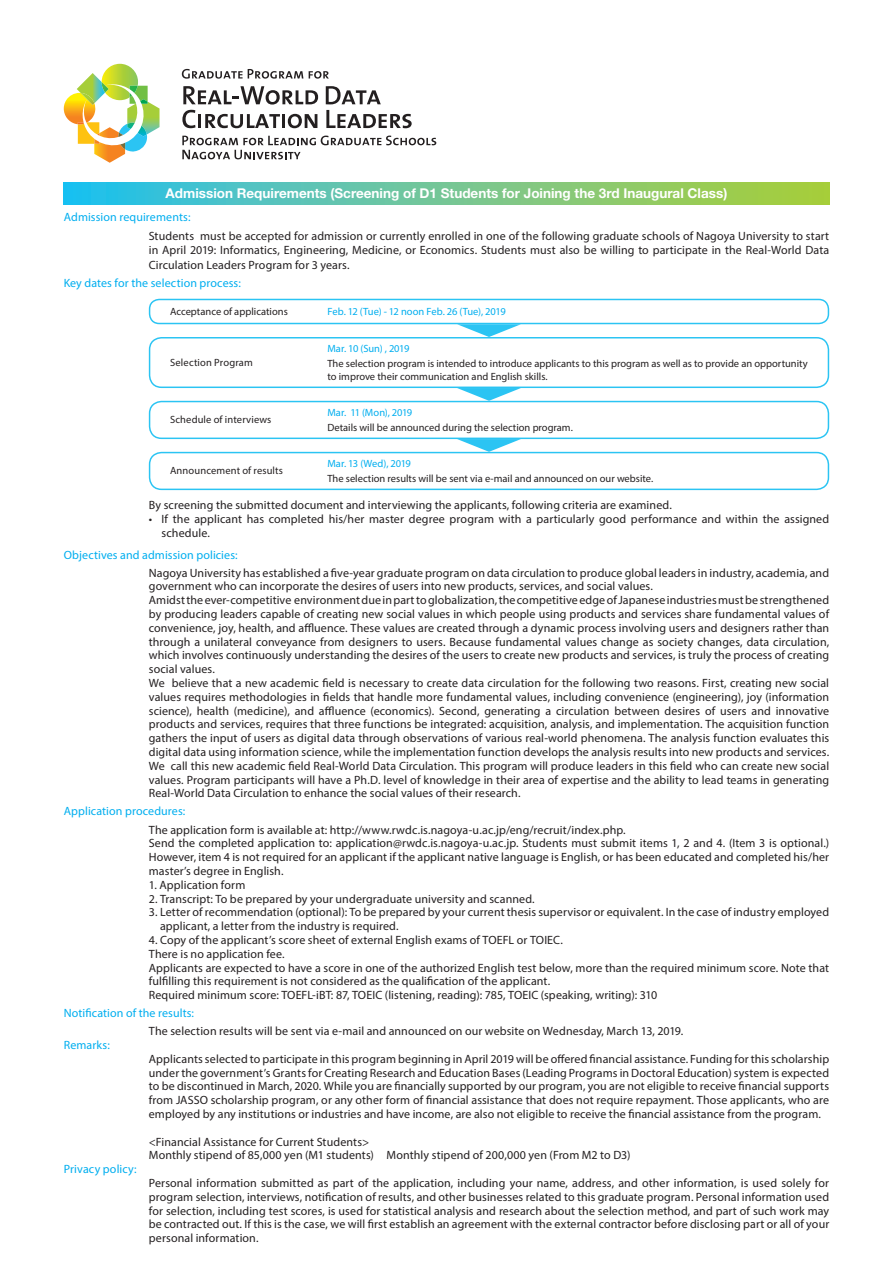
<style>
.page{position:relative;width:893px;height:1263px;background:#fff}
.page>*{position:absolute;margin:0;border:0;box-sizing:border-box;transform-origin:0 0}
.t1{font:700 13.5px "Helvetica Neue LT Std";color:#fff}
.t2{font:12px/13.8px "Myriad Pro";letter-spacing:.005em;color:#231f20}
.t3{font:12px "Myriad Pro";letter-spacing:.01em;color:#00aeef}
.t4{font:10.5px/12.6px "Myriad Pro";color:#231f20}
.t5{font:10.5px "Myriad Pro";letter-spacing:-.01em;color:#00aeef}
</style>
<div class="page">
<svg style="left:63px;top:64px;width:97px;height:99px"></svg>
<svg style="left:182px;top:69px;width:121px;height:10px"></svg>
<svg style="left:309px;top:71px;width:20px;height:8px"></svg>
<svg style="left:326px;top:86px;width:55px;height:18px"></svg>
<svg style="left:182px;top:86px;width:136px;height:42px"></svg>
<svg style="left:326px;top:110px;width:86px;height:18px"></svg>
<svg style="left:182px;top:136px;width:254px;height:23px"></svg>
<svg style="left:64px;top:183px;width:765px;height:21px;background:#6ec694"></svg>
<div style="left:149px;top:299px;width:680px;height:25px;border:1px solid #2bc4f3;border-radius:10px"></div>
<div style="left:149px;top:337px;width:680px;height:51px;border:1px solid #2bc4f3;border-radius:12px"></div>
<div style="left:149px;top:401px;width:680px;height:38px;border:1px solid #2bc4f3;border-radius:12px"></div>
<div style="left:149px;top:452px;width:680px;height:38px;border:1px solid #2bc4f3;border-radius:12px"></div>
<svg style="left:457px;top:324px;width:64px;height:13px"></svg>
<svg style="left:457px;top:388px;width:64px;height:13px"></svg>
<svg style="left:457px;top:439px;width:64px;height:13px"></svg>
<p class="t1" style="left:166px;top:185px;width:563px">Admission Requirements (Screening of D1 Students for Joining the 3rd Inaugural Class)</p>
<p class="t3" style="left:64px;top:210px;width:128px">Admission requirements:</p>
<p class="t2" style="left:149px;top:228px;width:682px;line-height:14.4px;text-align:justify">Students must be accepted for admission or currently enrolled in one of the following graduate schools of Nagoya University to start in April 2019: Informatics, Engineering, Medicine, or Economics. Students must also be willing to participate in the Real-World Data Circulation Leaders Program for 3 years.</p>
<p class="t3" style="left:64px;top:276px;width:179px">Key dates for the selection process:</p>
<p class="t4" style="left:170px;top:305px;width:119px">Acceptance of applications</p>
<p class="t4" style="left:170px;top:356px;width:84px">Selection Program</p>
<p class="t4" style="left:170px;top:413px;width:103px">Schedule of interviews</p>
<p class="t4" style="left:170px;top:464px;width:115px">Announcement of results</p>
<p class="t5" style="left:327px;top:305px;width:180px">Feb. 12 (Tue) - 12 noon Feb. 26 (Tue), 2019</p>
<p class="t5" style="left:327px;top:342px;width:84px">Mar. 10 (Sun) , 2019</p>
<p class="t4" style="left:327px;top:357px;width:482px">The selection program is intended to introduce applicants to this program as well as to provide an opportunity to improve their communication and English skills.</p>
<p class="t5" style="left:327px;top:406px;width:86px">Mar. 11 (Mon), 2019</p>
<p class="t4" style="left:327px;top:421px;width:247px">Details will be announced during the selection program.</p>
<p class="t5" style="left:327px;top:457px;width:85px">Mar. 13 (Wed), 2019</p>
<p class="t4" style="left:327px;top:472px;width:327px">The selection results will be sent via e-mail and announced on our website.</p>
<p class="t2" style="left:149px;top:497px;width:525px">By screening the submitted document and interviewing the applicants, following criteria are examined.</p>
<p class="t2" style="left:162px;top:512px;width:669px;line-height:14.4px;text-indent:-13px">• If the applicant has completed his/her master degree program with a particularly good performance and within the assigned schedule.</p>
<p class="t3" style="left:64px;top:547px;width:175px">Objectives and admission policies:</p>
<p class="t2" style="left:149px;top:565px;width:682px">Nagoya University has established a five-year graduate program on data circulation to produce global leaders in industry, academia, and government who can incorporate the desires of users into new products, services, and social values.<br>Amidst the ever-competitive environment due in part to globalization, the competitive edge of Japanese industries must be strengthened by producing leaders capable of creating new social values in which people using products and services share fundamental values of convenience, joy, health, and affluence. These values are created through a dynamic process involving users and designers rather than through a unilateral conveyance from designers to users. Because fundamental values change as society changes, data circulation, which involves continuously understanding the desires of the users to create new products and services, is truly the process of creating social values.<br>We believe that a new academic field is necessary to create data circulation for the following two reasons. First, creating new social values requires methodologies in fields that handle more fundamental values, including convenience (engineering), joy (information science), health (medicine), and affluence (economics). Second, generating a circulation between desires of users and innovative products and services, requires that three functions be integrated: acquisition, analysis, and implementation. The acquisition function gathers the input of users as digital data through observations of various real-world phenomena. The analysis function evaluates this digital data using information science, while the implementation function develops the analysis results into new products and services.<br>We call this new academic field Real-World Data Circulation. This program will produce leaders in this field who can create new social values. Program participants will have a Ph.D. level of knowledge in their area of expertise and the ability to lead teams in generating Real-World Data Circulation to enhance the social values of their research.</p>
<p class="t3" style="left:64px;top:804px;width:123px">Application procedures:</p>
<p class="t2" style="left:149px;top:822px;width:682px">The application form is available at: http://www.rwdc.is.nagoya-u.ac.jp/eng/recruit/index.php.<br>Send the completed application to: application@rwdc.is.nagoya-u.ac.jp. Students must submit items 1, 2 and 4. (Item 3 is optional.)<br>However, item 4 is not required for an applicant if the applicant native language is English, or has been educated and completed his/her master’s degree in English.</p>
<p class="t2" style="left:149px;top:877px;width:98px">1. Application form</p>
<p class="t2" style="left:149px;top:891px;width:387px">2. Transcript: To be prepared by your undergraduate university and scanned.</p>
<p class="t2" style="left:160px;top:905px;width:671px;text-indent:-11px">3. Letter of recommendation (optional): To be prepared by your current thesis supervisor or equivalent. In the case of industry employed applicant, a letter from the industry is required.</p>
<p class="t2" style="left:149px;top:933px;width:682px">4. Copy of the applicant’s score sheet of external English exams of TOEFL or TOIEC.<br>There is no application fee.<br>Applicants are expected to have a score in one of the authorized English test below, more than the required minimum score. Note that fulfilling this requirement is not considered as the qualification of the applicant.<br>Required minimum score: TOEFL-iBT: 87, TOEIC (listening, reading): 785, TOEIC (speaking, writing): 310</p>
<p class="t3" style="left:64px;top:1006px;width:132px">Notification of the results:</p>
<p class="t2" style="left:149px;top:1024px;width:536px">The selection results will be sent via e-mail and announced on our website on Wednesday, March 13, 2019.</p>
<p class="t3" style="left:64px;top:1037px;width:48px">Remarks:</p>
<p class="t2" style="left:149px;top:1052px;width:682px;text-align:justify">Applicants selected to participate in this program beginning in April 2019 will be offered financial assistance. Funding for this scholarship under the government’s Grants for Creating Research and Education Bases (Leading Programs in Doctoral Education) system is expected to be discontinued in March, 2020. While you are financially supported by our program, you are not eligible to receive financial supports from JASSO scholarship program, or any other form of financial assistance that does not require repayment. Those applicants, who are employed by any institutions or industries and have income, are also not eligible to receive the financial assistance from the program.</p>
<p class="t2" style="left:149px;top:1134px;width:483px">&lt;Financial Assistance for Current Students&gt;<br>Monthly stipend of 85,000 yen (M1 students) Monthly stipend of 200,000 yen (From M2 to D3)</p>
<p class="t3" style="left:64px;top:1162px;width:74px">Privacy policy:</p>
<p class="t2" style="left:149px;top:1176px;width:682px;text-align:justify">Personal information submitted as part of the application, including your name, address, and other information, is used solely for program selection, interviews, notification of results, and other businesses related to this graduate program. Personal information used for selection, including test scores, is used for statistical analysis and research about the selection method, and part of such work may be contracted out. If this is the case, we will first establish an agreement with the external contractor before disclosing part or all of your personal information.</p>
</div>
